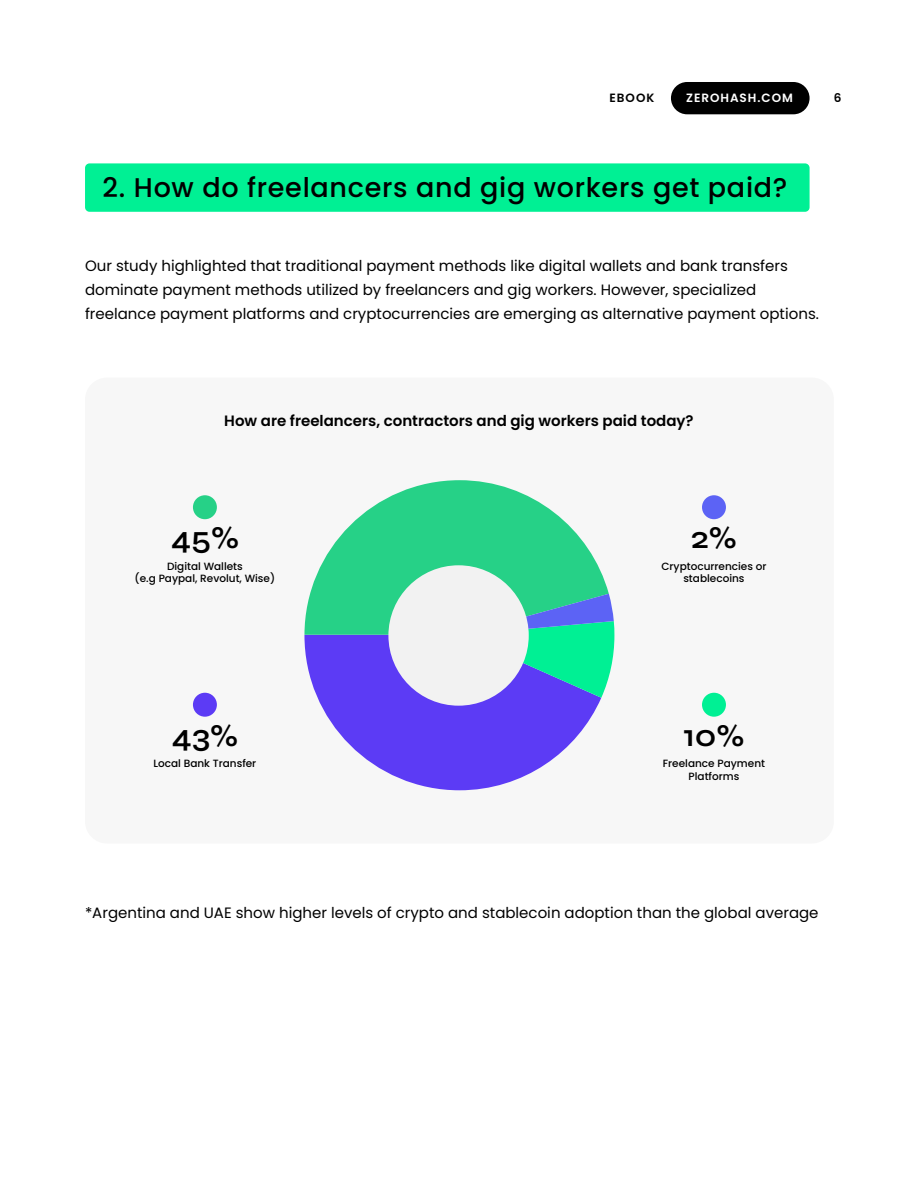
<style>
.page{position:relative;width:918px;height:1190px;background:#fff}
.page>*{position:absolute;margin:0;border:0;box-sizing:border-box;transform-origin:0 0}
.t1{font:31.65px "Syne";color:#000}
.t2{font:500 27px "Poppins";letter-spacing:.025em;color:#000}
.t3{font:15px/24px "Poppins";color:#000}
.t4{font:600 15px "Poppins";color:#000}
.t5{font:600 12px "Poppins";letter-spacing:.08em;color:#fff}
.t6{font:600 12px "Poppins";letter-spacing:.08em;color:#000}
.t7{font:500 10.5px/12.6px "Poppins";color:#000;text-align:center}
</style>
<div class="page">
<div style="left:85px;top:163px;width:725px;height:49px;background:#00f094;border-radius:5px"></div>
<div style="left:85px;top:377px;width:749px;height:466px;background:#f7f7f7;border-radius:22px"></div>
<svg style="left:304px;top:480px;width:305px;height:155px;fill:#26d187"></svg>
<svg style="left:304px;top:635px;width:297px;height:155px;fill:#5c3bf5"></svg>
<svg style="left:492px;top:594px;width:122px;height:103px"></svg>
<div style="left:388px;top:565px;width:141px;height:140px;background:#f2f2f2;border-radius:50%"></div>
<div style="left:193px;top:495px;width:24px;height:24px;background:#26d187;border-radius:50%"></div>
<div style="left:702px;top:692px;width:24px;height:24px;background:#00f094;border-radius:50%"></div>
<div style="left:193px;top:692px;width:24px;height:24px;background:#5c3bf5;border-radius:50%"></div>
<div style="left:702px;top:495px;width:24px;height:24px;background:#5c63f5;border-radius:50%"></div>
<div style="left:671px;top:82px;width:139px;height:32px;background:#000;border-radius:16px"></div>
<p class="t6" style="left:610px;top:91px;width:46px">EBOOK</p>
<p class="t5" style="left:686px;top:91px;width:108px">ZEROHASH.COM</p>
<p class="t6" style="left:834px;top:91px;width:9px">6</p>
<h2 class="t2" style="left:103px;top:172px;width:686px">2. How do freelancers and gig workers get paid?</h2>
<p class="t3" style="left:85px;top:254px;width:735px">Our study highlighted that traditional payment methods like digital wallets and bank transfers dominate payment methods utilized by freelancers and gig workers. However, specialized freelance payment platforms and cryptocurrencies are emerging as alternative payment options.</p>
<p class="t4" style="left:224px;top:412px;width:471px">How are freelancers, contractors and gig workers paid today?</p>
<h1 class="t1" style="left:171px;top:518px;width:70px">45%</h1>
<p class="t7" style="left:135px;top:559px;width:142px">Digital Wallets<br>(e.g Paypal, Revolut, Wise)</p>
<h1 class="t1" style="left:172px;top:716px;width:68px">43%</h1>
<p class="t7" style="left:153px;top:757px;width:104px">Local Bank Transfer</p>
<h1 class="t1" style="left:691px;top:518px;width:47px">2%</h1>
<p class="t7" style="left:661px;top:559px;width:107px">Cryptocurrencies or stablecoins</p>
<h1 class="t1" style="left:683px;top:716px;width:63px">10%</h1>
<p class="t7" style="left:663px;top:757px;width:104px">Freelance Payment<br>Platforms</p>
<p class="t3" style="left:85px;top:900px;width:735px">*Argentina and UAE show higher levels of crypto and stablecoin adoption than the global average</p>
</div>
